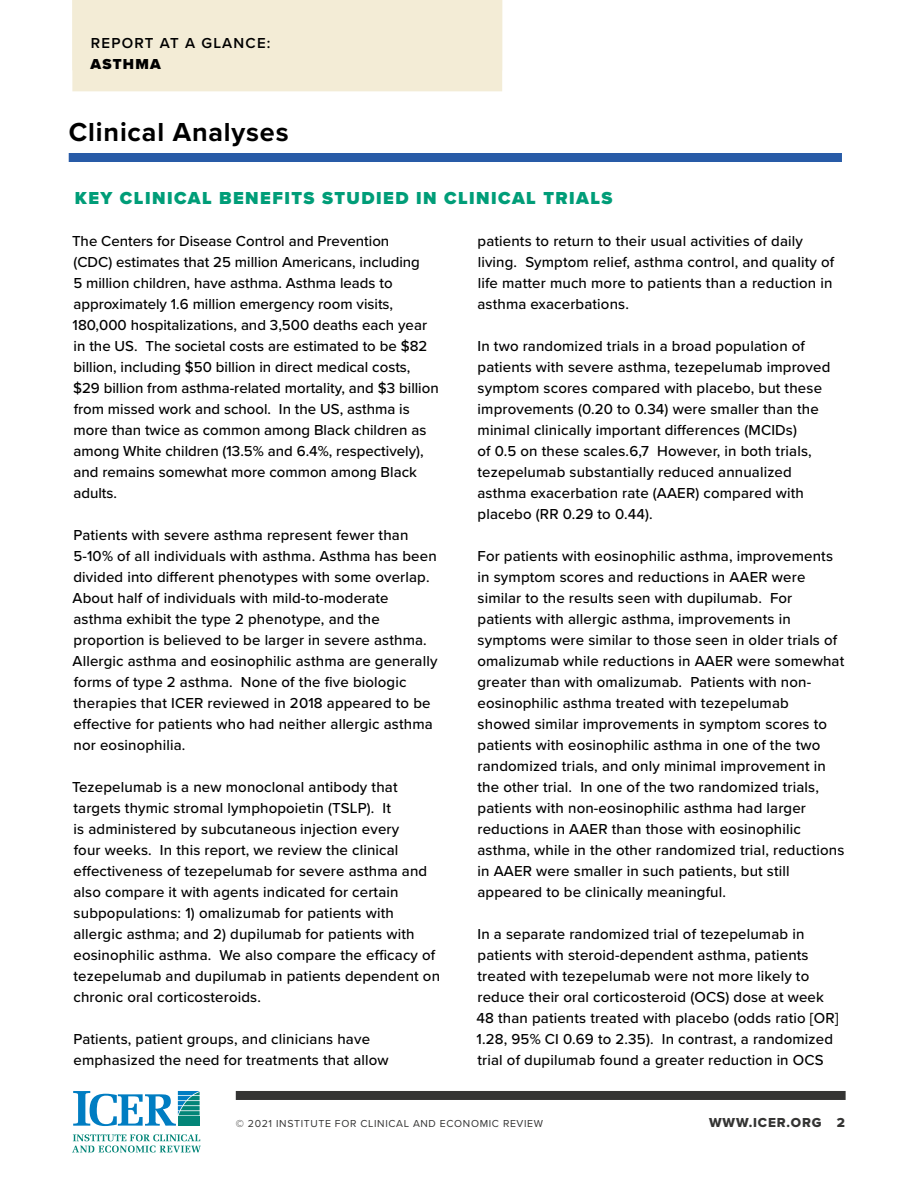
<style>
.page{position:relative;width:918px;height:1188px;background:#fff}
.page>*{position:absolute;margin:0;border:0;box-sizing:border-box;transform-origin:0 0}
.t1{font:700 27px "Proxima Nova";letter-spacing:.03em;color:#000}
.t2{font:900 18px "Proxima Nova";letter-spacing:.08em;color:#009d78}
.t3{font:500 15px/21px "Proxima Nova";letter-spacing:.01em;color:#000}
.t4{font:600 15px "Proxima Nova";letter-spacing:.08em;color:#000}
.t5{font:900 15px "Proxima Nova";letter-spacing:.08em;color:#000}
.t6{font:13.5px "Proxima Nova Extrabld";letter-spacing:.06em;color:#343433}
.t7{font:10.5px "Proxima Nova";letter-spacing:.06em;color:#343433}
</style>
<div class="page">
<div style="left:236px;top:1091px;width:610px;height:9px;background:#343433"></div>
<div style="left:72px;top:0;width:430px;height:91px;background:#f3ecd6"></div>
<svg style="left:72px;top:1134px;width:129px;height:18px"></svg>
<svg style="left:73px;top:1091px;width:127px;height:35px"></svg>
<div style="left:69px;top:153px;width:773px;height:9px;background:#285ba7"></div>
<p class="t4" style="left:91px;top:32px;width:181px">REPORT AT A GLANCE:</p>
<p class="t5" style="left:91px;top:53px;width:72px">ASTHMA</p>
<h1 class="t1" style="left:69px;top:112px;width:221px">Clinical Analyses</h1>
<p class="t2" style="left:75px;top:185px;width:539px">KEY CLINICAL BENEFITS STUDIED IN CLINICAL TRIALS</p>
<p class="t3" style="left:72px;top:230px;width:368px">The Centers for Disease Control and Prevention<br>(CDC) estimates that 25 million Americans, including<br>5 million children, have asthma. Asthma leads to approximately 1.6 million emergency room visits, 180,000 hospitalizations, and 3,500 deaths each year in the US. The societal costs are estimated to be $82 billion, including $50 billion in direct medical costs, $29 billion from asthma-related mortality, and $3 billion from missed work and school. In the US, asthma is more than twice as common among Black children as among White children (13.5% and 6.4%, respectively), and remains somewhat more common among Black adults.</p>
<p class="t3" style="left:73px;top:524px;width:366px">Patients with severe asthma represent fewer than 5-10% of all individuals with asthma. Asthma has been divided into different phenotypes with some overlap.<br>About half of individuals with mild-to-moderate asthma exhibit the type 2 phenotype, and the proportion is believed to be larger in severe asthma.<br>Allergic asthma and eosinophilic asthma are generally forms of type 2 asthma. None of the five biologic therapies that ICER reviewed in 2018 appeared to be effective for patients who had neither allergic asthma nor eosinophilia.</p>
<p class="t3" style="left:72px;top:776px;width:370px">Tezepelumab is a new monoclonal antibody that targets thymic stromal lymphopoietin (TSLP). It<br>is administered by subcutaneous injection every<br>four weeks. In this report, we review the clinical effectiveness of tezepelumab for severe asthma and also compare it with agents indicated for certain subpopulations: 1) omalizumab for patients with allergic asthma; and 2) dupilumab for patients with eosinophilic asthma. We also compare the efficacy of tezepelumab and dupilumab in patients dependent on chronic oral corticosteroids.</p>
<p class="t3" style="left:73px;top:1028px;width:317px">Patients, patient groups, and clinicians have emphasized the need for treatments that allow</p>
<p class="t3" style="left:477px;top:230px;width:358px">patients to return to their usual activities of daily living. Symptom relief, asthma control, and quality of life matter much more to patients than a reduction in asthma exacerbations.</p>
<p class="t3" style="left:477px;top:335px;width:355px">In two randomized trials in a broad population of patients with severe asthma, tezepelumab improved symptom scores compared with placebo, but these improvements (0.20 to 0.34) were smaller than the minimal clinically important differences (MCIDs)<br>of 0.5 on these scales.6,7 However, in both trials, tezepelumab substantially reduced annualized asthma exacerbation rate (AAER) compared with placebo (RR 0.29 to 0.44).</p>
<p class="t3" style="left:477px;top:545px;width:369px">For patients with eosinophilic asthma, improvements in symptom scores and reductions in AAER were similar to the results seen with dupilumab. For patients with allergic asthma, improvements in symptoms were similar to those seen in older trials of omalizumab while reductions in AAER were somewhat greater than with omalizumab. Patients with non&shy;eosinophilic asthma treated with tezepelumab showed similar improvements in symptom scores to patients with eosinophilic asthma in one of the two randomized trials, and only minimal improvement in the other trial. In one of the two randomized trials, patients with non-eosinophilic asthma had larger reductions in AAER than those with eosinophilic asthma, while in the other randomized trial, reductions in AAER were smaller in such patients, but still appeared to be clinically meaningful.</p>
<p class="t3" style="left:476px;top:923px;width:364px">In a separate randomized trial of tezepelumab in patients with steroid-dependent asthma, patients treated with tezepelumab were not more likely to reduce their oral corticosteroid (OCS) dose at week 48 than patients treated with placebo (odds ratio [OR] 1.28, 95% CI 0.69 to 2.35). In contrast, a randomized trial of dupilumab found a greater reduction in OCS</p>
<p class="t7" style="left:236px;top:1116px;width:309px">© 2021 INSTITUTE FOR CLINICAL AND ECONOMIC REVIEW</p>
<p class="t6" style="left:709px;top:1112px;width:137px">WWW.ICER.ORG 2</p>
</div>
